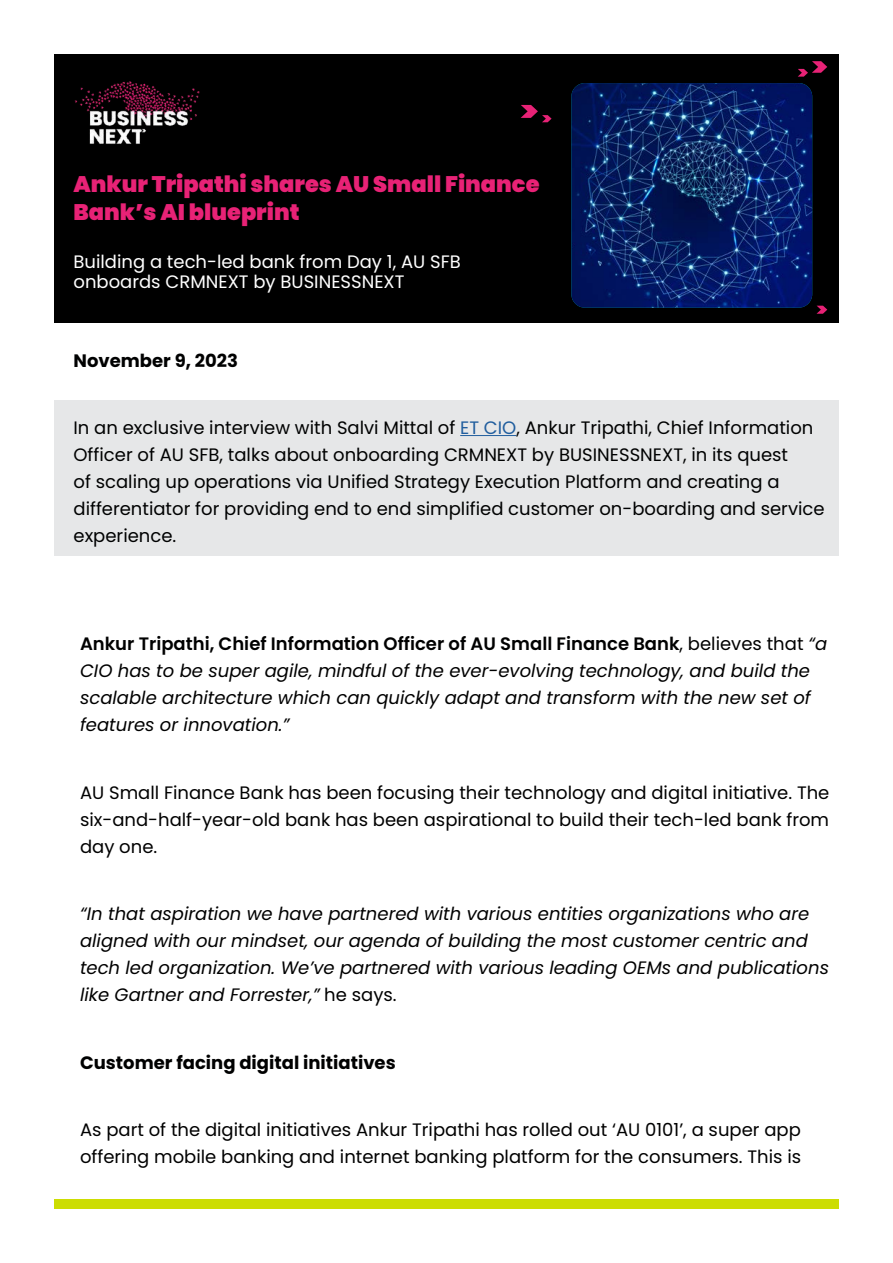
<style>
.page{position:relative;width:893px;height:1263px;background:#fff}
.page>*{position:absolute;margin:0;border:0;box-sizing:border-box;transform-origin:0 0}
.t1{font:900 22.5px/28.5px "Poppins";color:#e82276}
.t2{font:18px/27px "Poppins";color:#000101}
.t3{font:italic 18px/27px "Poppins";color:#000101}
.t4{font:18px/19.5px "Poppins";color:#fff}
.t5{font:700 18px "Poppins";color:#000101}
.s1{color:#215e9e}
.s2{font-weight:600;font-style:normal}
.s3{font-style:normal}
</style>
<div class="page">
<div style="left:54px;top:400px;width:785px;height:156px;background:#e6e7e8"></div>
<div style="left:54px;top:54px;width:785px;height:268px;background:#000"></div>
<div style="left:54px;top:1199px;width:785px;height:10px;background:#ccdd02"></div>
<hr style="left:460px;top:435px;width:56px;height:1px;background:#215e9e">
<img style="left:74px;top:81px;width:126px;height:63px">
<svg style="left:798px;top:61px;width:29px;height:16px"></svg>
<svg style="left:521px;top:105px;width:31px;height:17px"></svg>
<svg style="left:816px;top:306px;width:11px;height:8px"></svg>
<img style="left:571px;top:83px;width:241px;height:225px">
<p class="t1" style="left:74px;top:170px;width:467px">Ankur Tripathi shares AU Small Finance<br>Bank’s AI blueprint</p>
<p class="t4" style="left:74px;top:252px;width:389px">Building a tech-led bank from Day 1, AU SFB onboards CRMNEXT by BUSINESSNEXT</p>
<p class="t5" style="left:74px;top:350px;width:166px">November 9, 2023</p>
<p class="t2" style="left:74px;top:414px;width:753px">In an exclusive interview with Salvi Mittal of <span class="s1">ET CIO</span>, Ankur Tripathi, Chief Information Officer of AU SFB, talks about onboarding CRMNEXT by BUSINESSNEXT, in its quest<br>of scaling up operations via Unified Strategy Execution Platform and creating a differentiator for providing end to end simplified customer on-boarding and service experience.</p>
<p class="t3" style="left:80px;top:631px;width:749px"><span class="s2">Ankur Tripathi, Chief Information Officer of AU Small Finance Bank</span><span class="s3">, believes that</span> “a CIO has to be super agile, mindful of the ever-evolving technology, and build the scalable architecture which can quickly adapt and transform with the new set of features or innovation.”</p>
<p class="t2" style="left:80px;top:779px;width:751px;text-align:justify">AU Small Finance Bank has been focusing their technology and digital initiative. The six-and-half-year-old bank has been aspirational to build their tech-led bank from day one.</p>
<p class="t3" style="left:80px;top:901px;width:750px">“In that aspiration we have partnered with various entities organizations who are aligned with our mindset, our agenda of building the most customer centric and tech led organization. We’ve partnered with various leading OEMs and publications like Gartner and Forrester,” <span class="s3">he says.</span></p>
<p class="t5" style="left:80px;top:1052px;width:317px">Customer facing digital initiatives</p>
<p class="t2" style="left:80px;top:1117px;width:723px">As part of the digital initiatives Ankur Tripathi has rolled out ‘AU 0101’, a super app offering mobile banking and internet banking platform for the consumers. This is</p>
</div>
